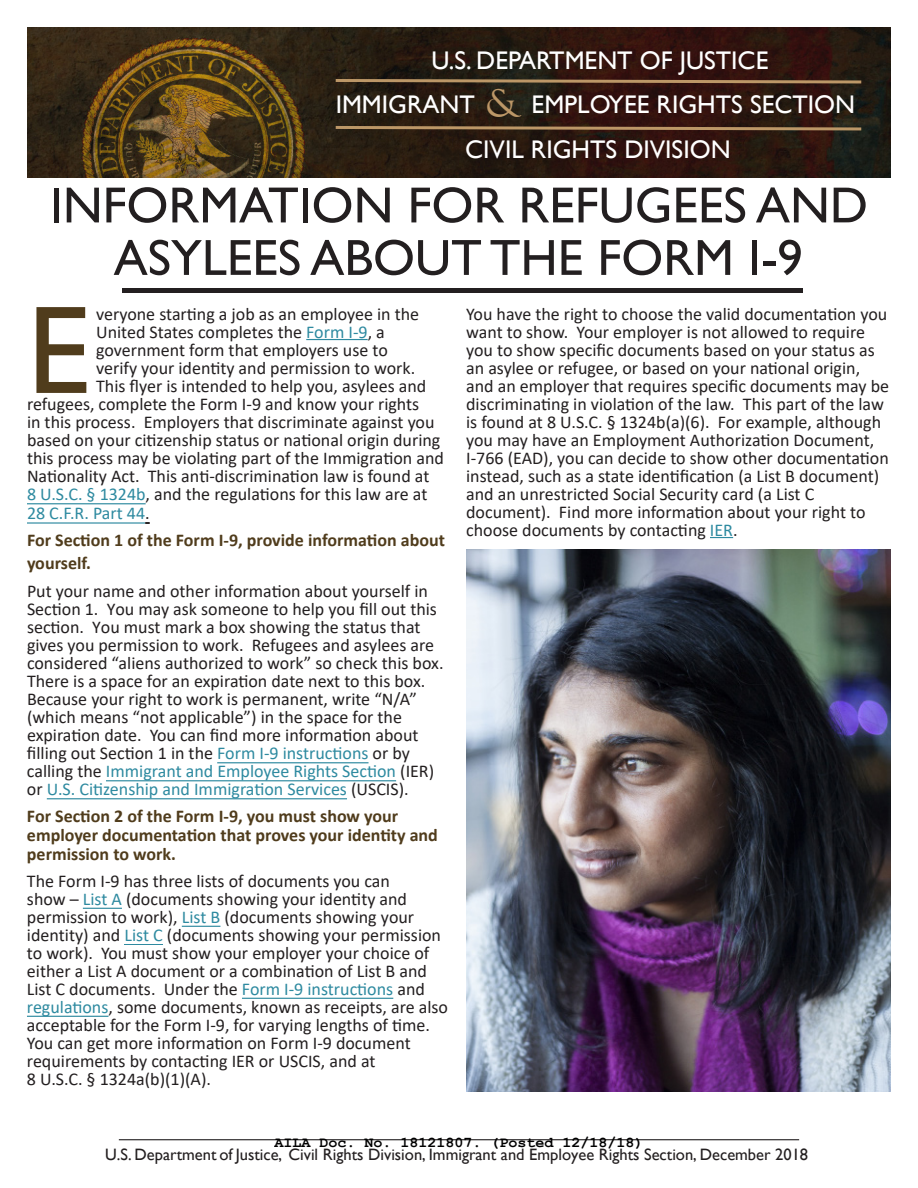
<style>
.page{position:relative;width:918px;height:1188px;background:#fff}
.page>*{position:absolute;margin:0;border:0;box-sizing:border-box;transform-origin:0 0}
.t1{font:126px "Gill Sans";color:#503c1c}
.Headline_Text_-_Cent{font:51px/52.5px "Gill Sans";color:#231f20;text-align:center}
.t2{font:42px "Goudy Old Style T";color:#bc9767}
.t3{font:25.5px "Gill Sans";color:#fff}
.t4{font:18px/18px "Calibri";color:#231f20}
.t5{font:700 18px/18.8px "Calibri";color:#503c1c}
.t6{font:16.5px "Gill Sans";color:#231f20}
.t7{font:700 15px "Courier New";color:#000}
.s1{color:#2e8aa0}
</style>
<div class="page">
<img style="left:27px;top:27px;width:864px;height:151px">
<svg style="left:333px;top:124px;width:531px;height:8px;background:#604730"></svg>
<svg style="left:333px;top:77px;width:531px;height:8px;background:#5f4630"></svg>
<hr style="left:119px;top:1139px;width:680px;height:1px;background:#231f20">
<hr style="left:306px;top:339px;width:62px;height:1px;background:#2e8aa0">
<hr style="left:122px;top:288px;width:681px;height:4px;background:#231f20">
<svg style="left:710px;top:537px;width:23px;height:1px"></svg>
<img style="left:466px;top:549px;width:425px;height:542px">
<hr style="left:27px;top:503px;width:119px;height:1px;background:#2e8aa0">
<hr style="left:27px;top:522px;width:118px;height:2px;background:#2e8aa0">
<hr style="left:217px;top:762px;width:152px;height:1px;background:#2e8aa0">
<hr style="left:106px;top:780px;width:290px;height:1px;background:#2e8aa0">
<hr style="left:47px;top:798px;width:300px;height:1px;background:#2e8aa0">
<hr style="left:83px;top:908px;width:39px;height:1px;background:#2e8aa0">
<hr style="left:182px;top:926px;width:38px;height:1px;background:#2e8aa0">
<hr style="left:124px;top:944px;width:39px;height:1px;background:#2e8aa0">
<hr style="left:242px;top:998px;width:151px;height:1px;background:#2e8aa0">
<hr style="left:27px;top:1016px;width:82px;height:1px;background:#2e8aa0">
<p class="t3" style="left:432px;top:46px;width:338px">U.S. DEPARTMENT OF JUSTICE</p>
<p class="t2" style="left:486px;top:80px;width:37px">&amp;</p>
<p class="t3" style="left:336px;top:90px;width:141px">IMMIGRANT</p>
<p class="t3" style="left:532px;top:90px;width:325px">EMPLOYEE RIGHTS SECTION</p>
<p class="t3" style="left:465px;top:134px;width:267px">CIVIL RIGHTS DIVISION</p>
<p class="Headline_Text_-_Cent" style="left:50px;top:180px;width:820px">INFORMATION FOR REFUGEES AND<br>ASYLEES ABOUT THE FORM I-9</p>
<p class="t1" style="left:27px;top:277px;width:64px">E</p>
<p class="t4" style="left:466px;top:304px;width:424px">You have the right to choose the valid documentation you want to show. Your employer is not allowed to require you to show specific documents based on your status as an asylee or refugee, or based on your national origin, and an employer that requires specific documents may be discriminating in violation of the law. This part of the law is found at 8 U.S.C. § 1324b(a)(6). For example, although you may have an Employment Authorization Document, I-766 (EAD), you can decide to show other documentation instead, such as a state identification (a List B document) and an unrestricted Social Security card (a List C document). Find more information about your right to choose documents by contacting <span class="s1">IER</span>.</p>
<p class="t4" style="left:96px;top:304px;width:332px">veryone starting a job as an employee in the United States completes the <span class="s1">Form I-9</span>, a government form that employers use to verify your identity and permission to work.<br>This flyer is intended to help you, asylees and</p>
<p class="t4" style="left:27px;top:394px;width:418px">refugees, complete the Form I-9 and know your rights<br>in this process. Employers that discriminate against you based on your citizenship status or national origin during this process may be violating part of the Immigration and Nationality Act. This anti-discrimination law is found at<br><span class="s1">8 U.S.C. § 1324b</span>, and the regulations for this law are at <span class="s1">28 C.F.R. Part 44</span>.</p>
<p class="t5" style="left:27px;top:529px;width:419px;line-height:22.6px">For Section 1 of the Form I-9, provide information about yourself.</p>
<p class="t4" style="left:27px;top:582px;width:418px">Put your name and other information about yourself in Section 1. You may ask someone to help you fill out this section. You must mark a box showing the status that gives you permission to work. Refugees and asylees are considered “aliens authorized to work” so check this box.<br>There is a space for an expiration date next to this box.<br>Because your right to work is permanent, write “N/A” (which means “not applicable”) in the space for the expiration date. You can find more information about filling out Section 1 in the <span class="s1">Form I-9 instructions</span> or by calling the <span class="s1">Immigrant and Employee Rights Section</span> (IER) or <span class="s1">U.S. Citizenship and Immigration Services</span> (USCIS).</p>
<p class="t5" style="left:27px;top:806px;width:413px">For Section 2 of the Form I-9, you must show your employer documentation that proves your identity and permission to work.</p>
<p class="t4" style="left:27px;top:871px;width:423px">The Form I-9 has three lists of documents you can<br>show – <span class="s1">List A</span> (documents showing your identity and permission to work), <span class="s1">List B</span> (documents showing your identity) and <span class="s1">List C</span> (documents showing your permission to work). You must show your employer your choice of either a List A document or a combination of List B and List C documents. Under the <span class="s1">Form I-9 instructions</span> and <span class="s1">regulations</span>, some documents, known as receipts, are also acceptable for the Form I-9, for varying lengths of time.<br>You can get more information on Form I-9 document requirements by contacting IER or USCIS, and at<br>8 U.S.C. § 1324a(b)(1)(A).</p>
<p class="t7" style="left:274px;top:1133px;width:371px">AILA Doc. No. 18121807. (Posted 12/18/18)</p>
<p class="t6" style="left:105px;top:1145px;width:705px">U.S. Department of Justice, Civil Rights Division, Immigrant and Employee Rights Section, December 2018</p>
</div>
